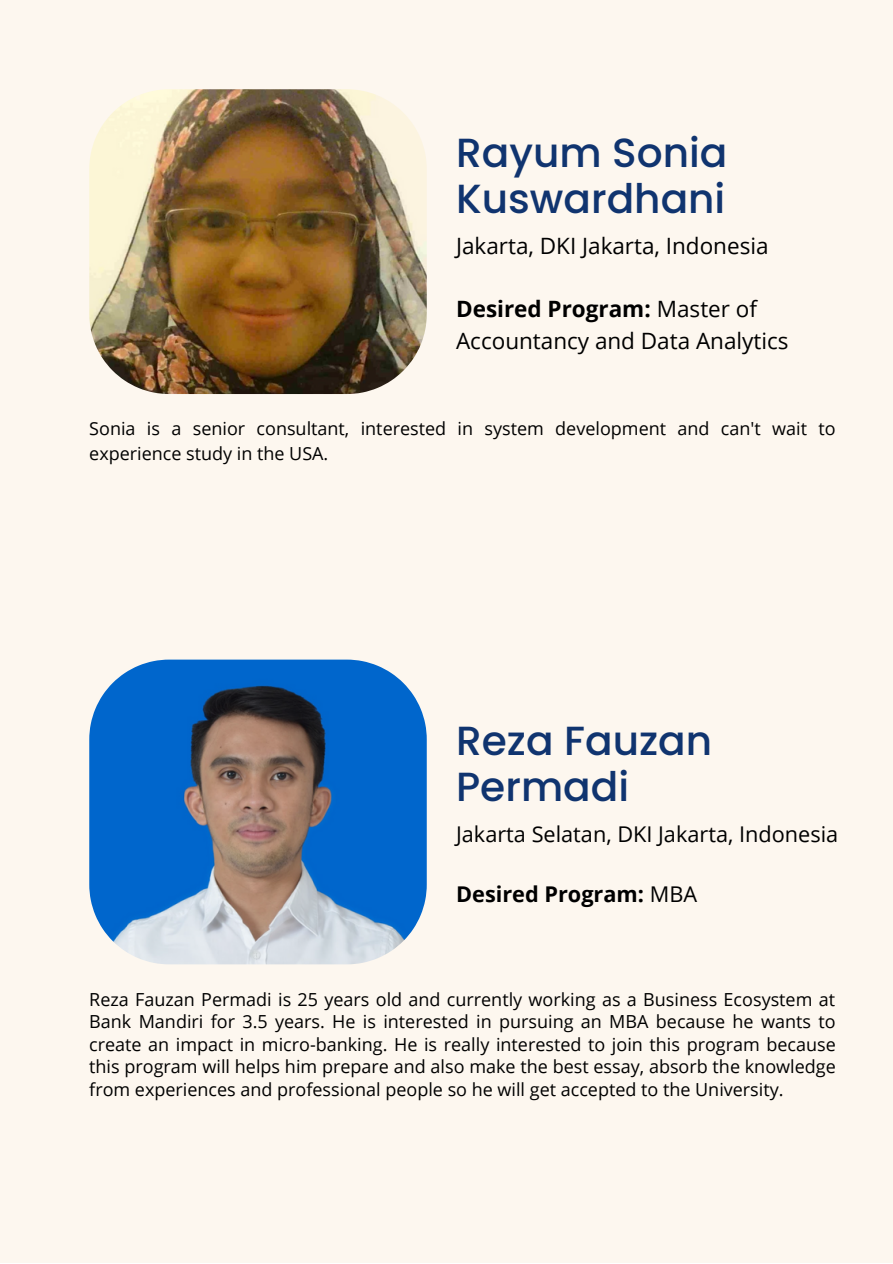
<style>
.page{position:relative;width:893px;height:1264px;background:#fff}
.page>*{position:absolute;margin:0;border:0;box-sizing:border-box;transform-origin:0 0}
.t1{font:500 40.65px/46px "Poppins";color:#10346f}
.t2{font:22.5px/31.5px "Open Sans";color:#000}
.t3{font:21.75px "Open Sans";color:#000}
.t4{font:700 21.75px "Open Sans";color:#000}
.t5{font:18px/22.5px "Open Sans";color:#000}
.s1{font-weight:700}
.s2{font-weight:400}
</style>
<div class="page">
<div style="left:0;top:0;width:892px;height:1262px;background:#fdf7ef"></div>
<img style="left:89px;top:89px;width:338px;height:305px">
<img style="left:89px;top:659px;width:338px;height:305px">
<h1 class="t1" style="left:456px;top:130px;width:273px">Rayum Sonia<br>Kuswardhani</h1>
<p class="t2" style="left:456px;top:229px;width:314px">Jakarta, DKI Jakarta, Indonesia</p>
<p class="t2" style="left:456px;top:292px;width:334px"><span class="s1">Desired Program:</span> Master of<br>Accountancy and Data Analytics</p>
<p class="t5" style="left:89px;top:415px;width:747px;line-height:24.8px">Sonia is a senior consultant, interested in system development and can't wait to experience study in the USA.</p>
<h1 class="t1" style="left:456px;top:717px;width:257px">Reza Fauzan<br>Permadi</h1>
<p class="t3" style="left:456px;top:818px;width:383px">Jakarta Selatan, DKI Jakarta, Indonesia</p>
<p class="t4" style="left:456px;top:879px;width:242px">Desired Program: <span class="s2">MBA</span></p>
<p class="t5" style="left:89px;top:987px;width:748px;text-align:justify">Reza Fauzan Permadi is 25 years old and currently working as a Business Ecosystem at Bank Mandiri for 3.5 years. He is interested in pursuing an MBA because he wants to create an impact in micro-banking. He is really interested to join this program because this program will helps him prepare and also make the best essay, absorb the knowledge from experiences and professional people so he will get accepted to the University.</p>
</div>
